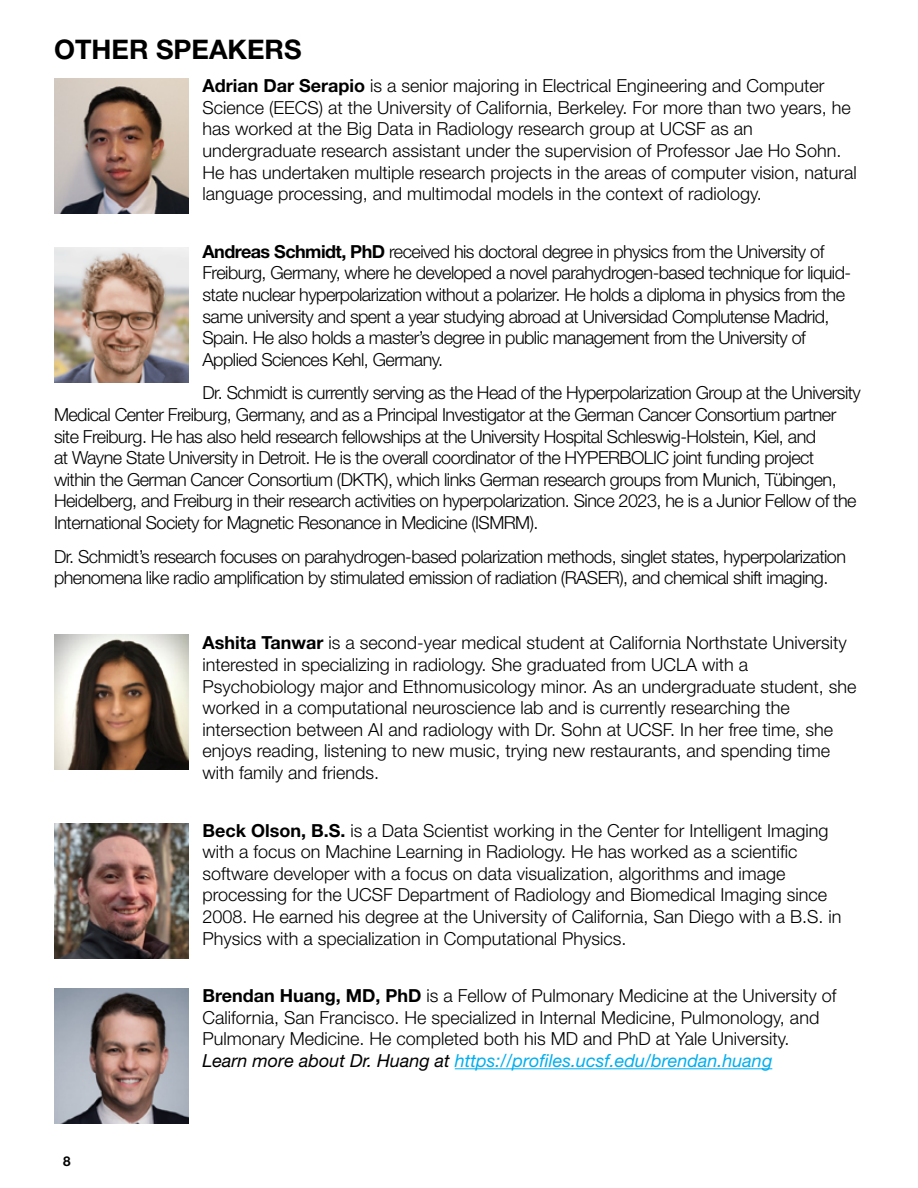
<style>
.page{position:relative;width:918px;height:1188px;background:#fff}
.page>*{position:absolute;margin:0;border:0;box-sizing:border-box;transform-origin:0 0}
.Normal_wrd_6{font:700 27px "Helvetica Neue LT Std";color:#000}
.Normal_wrd_6-2{font:300 18px/21.6px "Helvetica Neue LT Std";color:#000}
.Normal_wrd_6-3{font:300 18px/21.6px "Helvetica Neue LT Std";letter-spacing:-.03em;color:#000}
.t1{font:700 13.5px "Helvetica Neue LT Std";color:#000}
.s1{font-weight:700}
.s2{font-weight:400;font-style:italic}
.s3{font-weight:400;font-style:italic;color:#00aeef}
</style>
<div class="page">
<hr style="left:455px;top:1068px;width:317px;height:1px;background:#00aeef">
<img style="left:54px;top:79px;width:135px;height:135px">
<img style="left:54px;top:247px;width:135px;height:135px">
<img style="left:54px;top:634px;width:135px;height:135px">
<img style="left:54px;top:823px;width:135px;height:135px">
<img style="left:54px;top:989px;width:135px;height:135px">
<p class="Normal_wrd_6" style="left:54px;top:32px;width:249px">OTHER SPEAKERS</p>
<p class="Normal_wrd_6-2" style="left:202px;top:75px;width:656px"><span class="s1">Adrian Dar Serapio</span> is a senior majoring in Electrical Engineering and Computer Science (EECS) at the University of California, Berkeley. For more than two years, he has worked at the Big Data in Radiology research group at UCSF as an undergraduate research assistant under the supervision of Professor Jae Ho Sohn.<br>He has undertaken multiple research projects in the areas of computer vision, natural language processing, and multimodal models in the context of radiology.</p>
<p class="Normal_wrd_6-3" style="left:202px;top:240px;width:650px"><span class="s1">Andreas Schmidt, PhD</span> received his doctoral degree in physics from the University of Freiburg, Germany, where he developed a novel parahydrogen-based technique for liquid&shy;state nuclear hyperpolarization without a polarizer. He holds a diploma in physics from the same university and spent a year studying abroad at Universidad Complutense Madrid, Spain. He also holds a master’s degree in public management from the University of Applied Sciences Kehl, Germany.</p>
<p class="Normal_wrd_6-3" style="left:54px;top:382px;width:808px;text-indent:148px">Dr. Schmidt is currently serving as the Head of the Hyperpolarization Group at the University Medical Center Freiburg, Germany, and as a Principal Investigator at the German Cancer Consortium partner site Freiburg. He has also held research fellowships at the University Hospital Schleswig-Holstein, Kiel, and<br>at Wayne State University in Detroit. He is the overall coordinator of the HYPERBOLIC joint funding project<br>within the German Cancer Consortium (DKTK), which links German research groups from Munich, Tübingen, Heidelberg, and Freiburg in their research activities on hyperpolarization. Since 2023, he is a Junior Fellow of the International Society for Magnetic Resonance in Medicine (ISMRM).</p>
<p class="Normal_wrd_6-3" style="left:54px;top:545px;width:794px">Dr. Schmidt’s research focuses on parahydrogen-based polarization methods, singlet states, hyperpolarization phenomena like radio amplification by stimulated emission of radiation (RASER), and chemical shift imaging.</p>
<p class="Normal_wrd_6-2" style="left:202px;top:632px;width:656px"><span class="s1">Ashita Tanwar</span> is a second-year medical student at California Northstate University interested in specializing in radiology. She graduated from UCLA with a Psychobiology major and Ethnomusicology minor. As an undergraduate student, she worked in a computational neuroscience lab and is currently researching the intersection between AI and radiology with Dr. Sohn at UCSF. In her free time, she enjoys reading, listening to new music, trying new restaurants, and spending time with family and friends.</p>
<p class="Normal_wrd_6-2" style="left:202px;top:819px;width:640px"><span class="s1">Beck Olson, B.S.</span> is a Data Scientist working in the Center for Intelligent Imaging with a focus on Machine Learning in Radiology. He has worked as a scientific software developer with a focus on data visualization, algorithms and image processing for the UCSF Department of Radiology and Biomedical Imaging since 2008. He earned his degree at the University of California, San Diego with a B.S. in Physics with a specialization in Computational Physics.</p>
<p class="t1" style="left:63px;top:1153px;width:9px">8</p>
<p class="Normal_wrd_6-2" style="left:202px;top:985px;width:636px"><span class="s1">Brendan Huang, MD, PhD</span> is a Fellow of Pulmonary Medicine at the University of California, San Francisco. He specialized in Internal Medicine, Pulmonology, and Pulmonary Medicine. He completed both his MD and PhD at Yale University.<br><span class="s2">Learn more about Dr. Huang at</span> <span class="s3">https://profiles.ucsf.edu/brendan.huang</span></p>
</div>
